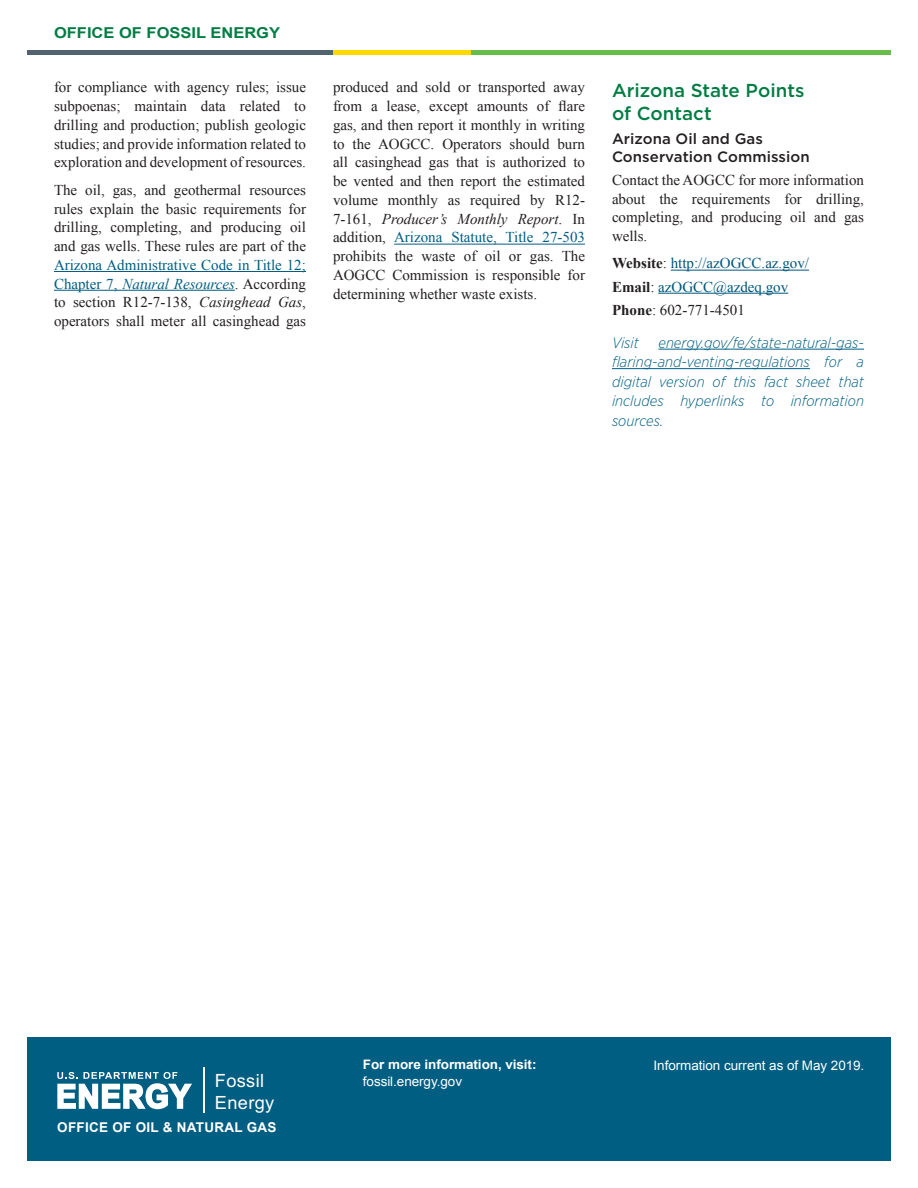
<style>
.page{position:relative;width:918px;height:1188px;background:#fff}
.page>*{position:absolute;margin:0;border:0;box-sizing:border-box;transform-origin:0 0}
.heading_1{font:500 18.75px/22.5px "Gotham";color:#007d43}
.t1{font:18.3px "Arial";letter-spacing:.015em;color:#fff}
.body_text{font:15px/18.8px "Times New Roman";color:#231f20;text-align:justify}
.body_text-2{font:italic 300 15px/19.5px "Gotham Narrow";color:#005e82;text-align:justify}
.body_text-3{font:15px "Times New Roman";color:#00577d}
.heading_2{font:500 15px/18px "Gotham";letter-spacing:.005em;color:#231f20}
.t2{font:700 15px "Arial";color:#007d43;scale:1.1 1}
.t3{font:700 13.5px "Arial";letter-spacing:.02em;color:#fff}
.t4{font:13.05px "Arial";letter-spacing:-.005em;color:#fff}
.t5{font:700 13.05px "Arial";letter-spacing:-.005em;color:#fff}
.s1{color:#005e82}
.s2{font-style:italic;color:#005e82}
.s3{font-style:italic}
.s4{font-weight:700;color:#231f20}
.s5{color:#231f20}
.s6{font-weight:700}
</style>
<div class="page">
<hr style="left:54px;top:271px;width:252px;height:1px;background:#005e82">
<hr style="left:54px;top:290px;width:181px;height:1px;background:#005e82">
<hr style="left:394px;top:244px;width:191px;height:1px;background:#005e82">
<hr style="left:671px;top:270px;width:138px;height:1px;background:#00577d">
<hr style="left:658px;top:293px;width:130px;height:1px;background:#00577d">
<hr style="left:658px;top:349px;width:206px;height:1px;background:#005e82">
<hr style="left:612px;top:368px;width:198px;height:1px;background:#005e82">
<div style="left:27px;top:1038px;width:864px;height:123px;background:#005e82"></div>
<div style="left:27px;top:50px;width:306px;height:5px;background:#52626f"></div>
<div style="left:333px;top:50px;width:138px;height:5px;background:#ffd801"></div>
<div style="left:471px;top:50px;width:420px;height:5px;background:#67bd4a"></div>
<svg style="left:57px;top:1072px;width:135px;height:37px"></svg>
<hr style="left:203px;top:1067px;width:1px;height:46px;background:#fff">
<p class="t2" style="left:54px;top:23px;width:207px">OFFICE OF FOSSIL ENERGY</p>
<p class="body_text" style="left:54px;top:78px;width:254px">for compliance with agency rules; issue subpoenas; maintain data related to drilling and production; publish geologic studies; and provide information related to exploration and development of resources.</p>
<p class="body_text" style="left:54px;top:180px;width:254px">The oil, gas, and geothermal resources rules explain the basic requirements for drilling, completing, and producing oil and gas wells. These rules are part of the <span class="s1">Arizona Administrative Code in Title 12; Chapter 7,</span> <span class="s2">Natural Resources</span>. According to section R12-7-138, <span class="s3">Casinghead Gas</span>, operators shall meter all casinghead gas</p>
<p class="body_text" style="left:333px;top:78px;width:254px">produced and sold or transported away from a lease, except amounts of flare gas, and then report it monthly in writing to the AOGCC. Operators should burn all casinghead gas that is authorized to be vented and then report the estimated volume monthly as required by R12- 7-161, <span class="s3">Producer’s Monthly Report</span>. In addition, <span class="s1">Arizona Statute, Title 27-503 </span>prohibits the waste of oil or gas. The AOGCC Commission is responsible for determining whether waste exists.</p>
<p class="heading_1" style="left:612px;top:79px;width:194px">Arizona State Points of Contact</p>
<p class="heading_2" style="left:612px;top:130px;width:199px">Arizona Oil and Gas<br>Conservation Commission</p>
<p class="body_text" style="left:612px;top:170px;width:254px">Contact the AOGCC for more information about the requirements for drilling, completing, and producing oil and gas wells.</p>
<p class="body_text-3" style="left:612px;top:253px;width:199px"><span class="s4">Website</span><span class="s5">:</span> http://azOGCC.az.gov/</p>
<p class="body_text-3" style="left:612px;top:276px;width:178px"><span class="s4">Email</span><span class="s5">:</span> azOGCC@azdeq.gov</p>
<p class="body_text" style="left:612px;top:300px;width:134px"><span class="s6">Phone</span>: 602-771-4501</p>
<p class="body_text-2" style="left:612px;top:332px;width:29px">Visit</p>
<p class="body_text-2" style="left:612px;top:332px;width:254px;text-indent:46px">energy.gov/fe/state-natural-gas&shy;flaring-and-venting-regulations for a digital version of this fact sheet that includes hyperlinks to information sources.</p>
<p class="t5" style="left:363px;top:1056px;width:175px">For more information, visit:</p>
<p class="t1" style="left:215px;top:1068px;width:51px">Fossil</p>
<p class="t4" style="left:363px;top:1073px;width:101px">fossil.energy.gov</p>
<p class="t1" style="left:215px;top:1091px;width:61px">Energy</p>
<p class="t3" style="left:57px;top:1118px;width:221px">OFFICE OF OIL &amp; NATURAL GAS</p>
<p class="t4" style="left:654px;top:1056px;width:212px">Information current as of May 2019.</p>
</div>
